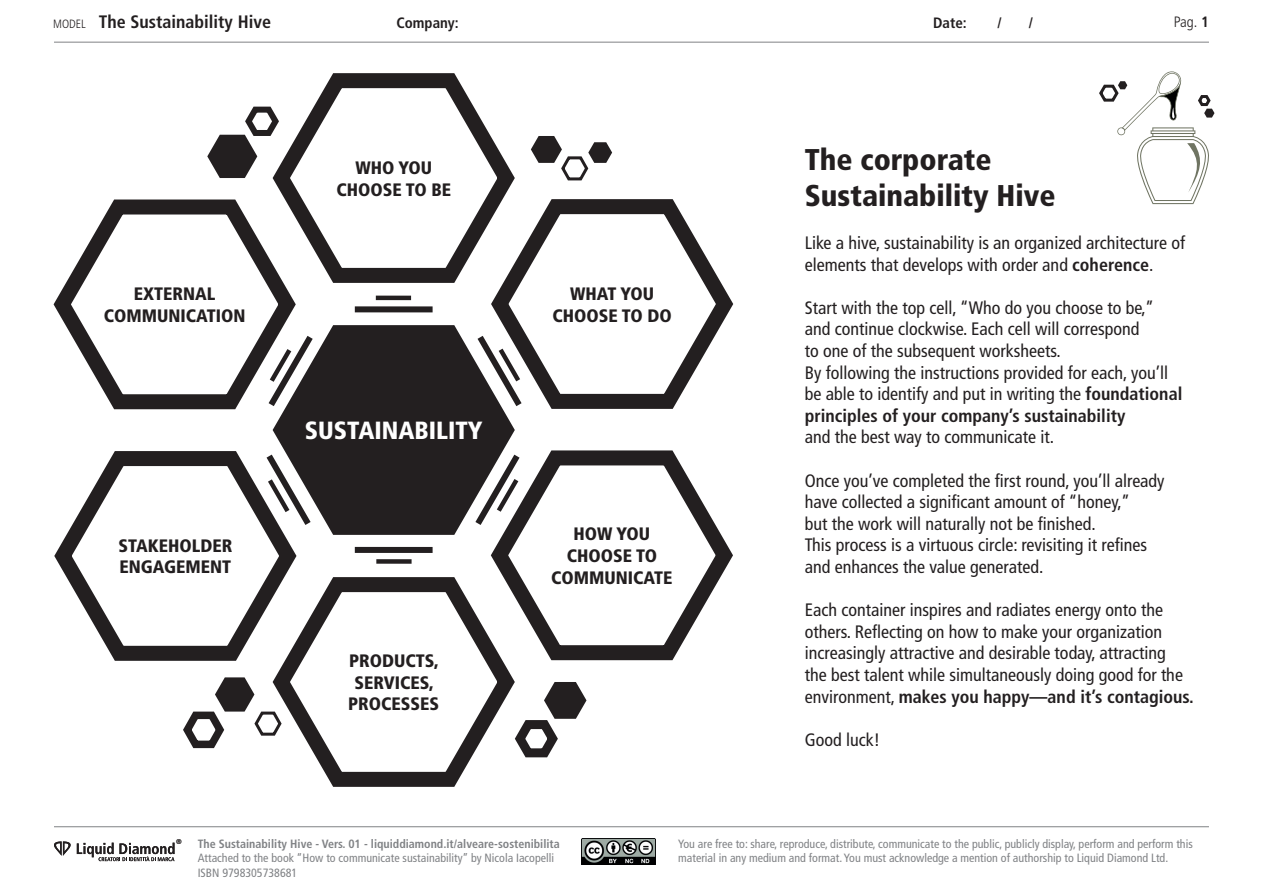
<style>
.page{position:relative;width:1263px;height:893px;background:#fff}
.page>*{position:absolute;margin:0;border:0;box-sizing:border-box;transform-origin:0 0}
.t1{font:900 condensed 30px/36px "Frutiger LT Std";color:#231f20}
.t2{font:900 condensed 24.9px "Frutiger LT Std";color:#fff}
.t3{font:condensed 18px/21.6px "Frutiger LT Std";color:#231f20}
.t4{font:900 condensed 18px/21.6px "Frutiger LT Std";color:#231f20;text-align:center}
.t5{font:700 condensed 18px "Frutiger LT Std";color:#231f20}
.t6{font:700 condensed 15px "Frutiger LT Std";color:#231f20}
.t7{font:300 condensed 15px "Frutiger LT Std";color:#231f20}
.t8{font:condensed 12px/14.4px "Frutiger LT Std";color:#808285}
.t9{font:700 condensed 12px "Frutiger LT Std";color:#808285}
.t10{font:condensed 7.05px "Frutiger LT Std";color:#231f20}
.s1{font-weight:300;font-size:12px}
.s2{font-weight:700}
</style>
<div class="page">
<hr style="left:54px;top:42px;width:1155px;height:1px;background:#808285">
<hr style="left:54px;top:826px;width:1155px;height:1px;background:#808285">
<svg style="left:54px;top:841px;width:17px;height:15px"></svg>
<svg style="left:77px;top:843px;width:98px;height:18px"></svg>
<img style="left:582px;top:839px;width:74px;height:25px">
<div style="left:273px;top:325px;width:242px;height:210px;background:#231f20"></div>
<svg style="left:53px;top:199px;width:251px;height:223px"></svg>
<svg style="left:264px;top:73px;width:251px;height:223px"></svg>
<svg style="left:275px;top:577px;width:240px;height:210px"></svg>
<svg style="left:54px;top:444px;width:251px;height:230px"></svg>
<svg style="left:482px;top:192px;width:252px;height:230px"></svg>
<svg style="left:482px;top:443px;width:251px;height:230px"></svg>
<svg style="left:472px;top:329px;width:55px;height:84px"></svg>
<div style="left:355px;top:547px;width:78px;height:6px;background:#231f20"></div>
<div style="left:376px;top:559px;width:36px;height:5px;background:#231f20"></div>
<svg style="left:470px;top:448px;width:55px;height:84px"></svg>
<svg style="left:261px;top:448px;width:55px;height:84px"></svg>
<svg style="left:263px;top:329px;width:55px;height:84px"></svg>
<div style="left:355px;top:306px;width:78px;height:6px;background:#231f20"></div>
<hr style="left:376px;top:296px;width:35px;height:4px;background:#231f20">
<svg style="left:207px;top:104px;width:75px;height:74px"></svg>
<svg style="left:510px;top:682px;width:76px;height:80px"></svg>
<svg style="left:183px;top:677px;width:100px;height:78px"></svg>
<svg style="left:531px;top:136px;width:81px;height:45px"></svg>
<svg style="left:1099px;top:71px;width:115px;height:133px"></svg>
<p class="t5" style="left:53px;top:11px;width:219px"><span class="s1">MODEL</span> The Sustainability Hive</p>
<p class="t6" style="left:396px;top:14px;width:64px">Company:</p>
<p class="t6" style="left:933px;top:14px;width:35px">Date:</p>
<p class="t6" style="left:997px;top:14px;width:6px">/</p>
<p class="t6" style="left:1029px;top:14px;width:6px">/</p>
<p class="t7" style="left:1174px;top:13px;width:37px">Pag. <span class="s2">1</span></p>
<p class="t4" style="left:104px;top:283px;width:143px">EXTERNAL<br>COMMUNICATION</p>
<p class="t4" style="left:118px;top:535px;width:116px;text-align:left">STAKEHOLDER<br>ENGAGEMENT</p>
<p class="t4" style="left:336px;top:157px;width:116px">WHO YOU<br>CHOOSE TO BE</p>
<h2 class="t2" style="left:305px;top:416px;width:179px">SUSTAINABILITY</h2>
<p class="t4" style="left:348px;top:650px;width:93px">PRODUCTS,<br>SERVICES,<br>PROCESSES</p>
<p class="t4" style="left:552px;top:283px;width:121px">WHAT YOU<br>CHOOSE TO DO</p>
<p class="t4" style="left:551px;top:523px;width:123px">HOW YOU<br>CHOOSE TO<br>COMMUNICATE</p>
<h1 class="t1" style="left:805px;top:141px;width:252px">The corporate<br>Sustainability Hive</h1>
<p class="t3" style="left:805px;top:232px;width:382px">Like a hive, sustainability is an organized architecture of elements that develops with order and <span class="s2">coherence</span>.</p>
<p class="t3" style="left:805px;top:297px;width:379px">Start with the top cell, “Who do you choose to be,” and continue clockwise. Each cell will correspond<br>to one of the subsequent worksheets.<br>By following the instructions provided for each, you’ll be able to identify and put in writing the <span class="s2">foundational principles of your company’s sustainability</span></p>
<p class="t3" style="left:805px;top:426px;width:251px">and the best way to communicate it.</p>
<p class="t3" style="left:805px;top:470px;width:361px">Once you’ve completed the first round, you’ll already have collected a significant amount of “honey,”<br>but the work will naturally not be finished.<br>This process is a virtuous circle: revisiting it refines and enhances the value generated.</p>
<p class="t3" style="left:805px;top:599px;width:390px">Each container inspires and radiates energy onto the others. Reflecting on how to make your organization increasingly attractive and desirable today, attracting<br>the best talent while simultaneously doing good for the environment, <span class="s2">makes you happy—and it’s contagious.</span></p>
<p class="t3" style="left:805px;top:729px;width:77px">Good luck!</p>
<p class="t10" style="left:176px;top:837px;width:7px">®</p>
<p class="t9" style="left:198px;top:837px;width:364px">The Sustainability Hive - Vers. 01 - liquiddiamond.it/alveare-sostenibilita</p>
<p class="t8" style="left:198px;top:851px;width:358px">Attached to the book “How to communicate sustainability” by Nicola Iacopelli<br>ISBN 9798305738681</p>
<p class="t8" style="left:678px;top:837px;width:516px">You are free to: share, reproduce, distribute, communicate to the public, publicly display, perform and perform this material in any medium and format. You must acknowledge a mention of authorship to Liquid Diamond Ltd.</p>
</div>
